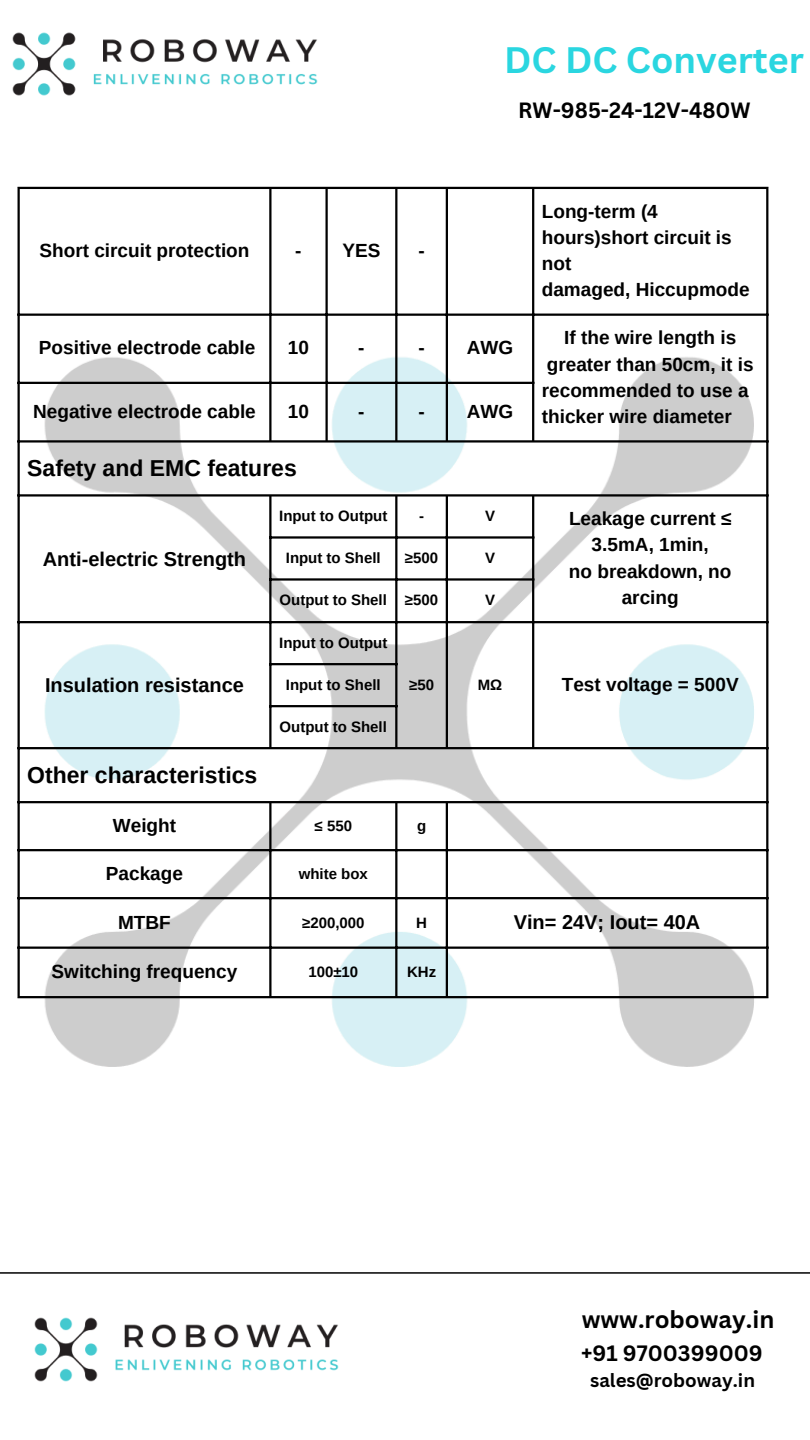
<style>
.page{position:relative;width:810px;height:1440px;background:#fff}
.page>*{position:absolute;margin:0;border:0;box-sizing:border-box;transform-origin:0 0}
.t1{font:700 35.8px "Canva Sans";color:#2ad6e0}
.t2{font:700 23.8px "Canva Sans";color:#000}
.t3{font:700 23px "Arimo";color:#000}
.t4{font:700 21.6px "Canva Sans";color:#000}
.t5{font:700 21.5px "Canva Sans";color:#000}
.t6{font:700 20px "Arimo";color:#000}
.t7{font:700 19px/26.2px "Arimo";color:#000;text-align:center}
.t8{font:700 18.6px "Canva Sans";color:#000}
.t9{font:700 15px "Arimo";color:#000}
</style>
<div class="page">
<img style="left:17px;top:205px;width:752px;height:862px">
<hr style="left:18px;top:189px;width:2px;height:807px;background:#000">
<hr style="left:269px;top:189px;width:3px;height:251px;background:#000">
<hr style="left:269px;top:497px;width:3px;height:250px;background:#000">
<hr style="left:269px;top:803px;width:3px;height:193px;background:#000">
<hr style="left:325px;top:189px;width:3px;height:251px;background:#000">
<hr style="left:395px;top:189px;width:2px;height:251px;background:#000">
<hr style="left:395px;top:497px;width:2px;height:250px;background:#000">
<hr style="left:395px;top:803px;width:2px;height:193px;background:#000">
<hr style="left:446px;top:189px;width:2px;height:251px;background:#000">
<hr style="left:446px;top:497px;width:2px;height:250px;background:#000">
<hr style="left:446px;top:803px;width:2px;height:193px;background:#000">
<hr style="left:532px;top:189px;width:2px;height:251px;background:#000">
<hr style="left:532px;top:497px;width:2px;height:250px;background:#000">
<hr style="left:766px;top:189px;width:2px;height:807px;background:#000">
<hr style="left:18px;top:187px;width:750px;height:2px;background:#000">
<hr style="left:18px;top:314px;width:750px;height:2px;background:#000">
<hr style="left:18px;top:382px;width:516px;height:2px;background:#000">
<hr style="left:18px;top:440px;width:750px;height:3px;background:#000">
<hr style="left:18px;top:494px;width:750px;height:3px;background:#000">
<hr style="left:269px;top:536px;width:265px;height:3px;background:#000">
<hr style="left:269px;top:578px;width:265px;height:3px;background:#000">
<hr style="left:18px;top:621px;width:750px;height:2px;background:#000">
<hr style="left:269px;top:663px;width:128px;height:2px;background:#000">
<hr style="left:269px;top:705px;width:128px;height:2px;background:#000">
<hr style="left:18px;top:747px;width:750px;height:2px;background:#000">
<hr style="left:18px;top:801px;width:750px;height:2px;background:#000">
<hr style="left:18px;top:849px;width:750px;height:2px;background:#000">
<hr style="left:18px;top:897px;width:750px;height:2px;background:#000">
<hr style="left:18px;top:947px;width:750px;height:2px;background:#000">
<hr style="left:18px;top:996px;width:750px;height:2px;background:#000">
<img style="left:13px;top:32px;width:304px;height:64px">
<hr style="left:0;top:1272px;width:810px;height:2px;background:#000">
<img style="left:34px;top:1317px;width:305px;height:65px">
<p class="t7" style="left:39px;top:238px;width:212px">Short circuit protection</p>
<h1 class="t7" style="left:295px;top:238px;width:8px">-</h1>
<p class="t7" style="left:342px;top:238px;width:39px">YES</p>
<p class="t7" style="left:418px;top:238px;width:8px">-</p>
<p class="t1" style="left:504px;top:35px;width:301px">DC DC Converter</p>
<p class="t5" style="left:518px;top:95px;width:234px">RW-985-24-12V-480W</p>
<p class="t7" style="left:542px;top:198px;width:191px;text-align:left">Long-term (4 hours)short circuit is not</p>
<p class="t7" style="left:542px;top:277px;width:209px">damaged, Hiccupmode</p>
<p class="t7" style="left:39px;top:334px;width:218px">Positive electrode cable</p>
<p class="t7" style="left:288px;top:334px;width:23px">10</p>
<p class="t7" style="left:358px;top:334px;width:8px">-</p>
<p class="t7" style="left:418px;top:334px;width:8px">-</p>
<p class="t7" style="left:467px;top:334px;width:48px">AWG</p>
<p class="t7" style="left:547px;top:325px;width:208px">If the wire length is greater than 50cm, it is</p>
<p class="t7" style="left:542px;top:377px;width:208px">recommended to use a</p>
<p class="t7" style="left:33px;top:398px;width:224px">Negative electrode cable</p>
<p class="t7" style="left:542px;top:403px;width:192px">thicker wire diameter</p>
<p class="t7" style="left:288px;top:398px;width:23px">10</p>
<p class="t7" style="left:358px;top:398px;width:8px">-</p>
<p class="t7" style="left:418px;top:398px;width:8px">-</p>
<p class="t7" style="left:467px;top:398px;width:48px">AWG</p>
<p class="t3" style="left:27px;top:455px;width:271px">Safety and EMC features</p>
<p class="t6" style="left:43px;top:547px;width:205px">Anti-electric Strength</p>
<p class="t6" style="left:45px;top:673px;width:200px">Insulation resistance</p>
<p class="t9" style="left:279px;top:508px;width:110px">Input to Output</p>
<p class="t9" style="left:419px;top:508px;width:6px">-</p>
<p class="t9" style="left:485px;top:508px;width:11px">V</p>
<p class="t7" style="left:569px;top:505px;width:164px">Leakage current ≤<br>3.5mA, 1min,</p>
<p class="t7" style="left:569px;top:558px;width:164px">no breakdown, no arcing</p>
<p class="t9" style="left:286px;top:550px;width:96px">Input to Shell</p>
<p class="t9" style="left:405px;top:550px;width:35px">≥500</p>
<p class="t9" style="left:485px;top:550px;width:11px">V</p>
<p class="t9" style="left:280px;top:592px;width:109px">Output to Shell</p>
<p class="t9" style="left:405px;top:592px;width:35px">≥500</p>
<p class="t9" style="left:485px;top:592px;width:11px">V</p>
<p class="t9" style="left:279px;top:634px;width:110px">Input to Output</p>
<p class="t9" style="left:286px;top:676px;width:96px">Input to Shell</p>
<p class="t9" style="left:409px;top:676px;width:26px">≥50</p>
<p class="t9" style="left:478px;top:676px;width:26px">MΩ</p>
<p class="t7" style="left:562px;top:671px;width:178px">Test voltage = 500V</p>
<p class="t9" style="left:280px;top:718px;width:109px">Output to Shell</p>
<p class="t3" style="left:27px;top:762px;width:232px">Other characteristics</p>
<p class="t7" style="left:113px;top:812px;width:65px">Weight</p>
<p class="t9" style="left:315px;top:817px;width:39px">≤ 550</p>
<p class="t9" style="left:417px;top:817px;width:11px">g</p>
<p class="t7" style="left:106px;top:860px;width:79px">Package</p>
<p class="t9" style="left:299px;top:865px;width:71px">white box</p>
<p class="t7" style="left:118px;top:909px;width:54px">MTBF</p>
<p class="t9" style="left:302px;top:914px;width:64px">≥200,000</p>
<p class="t9" style="left:416px;top:914px;width:12px">H</p>
<p class="t6" style="left:514px;top:911px;width:188px">Vin= 24V; Iout= 40A</p>
<p class="t7" style="left:52px;top:958px;width:187px">Switching frequency</p>
<p class="t9" style="left:308px;top:964px;width:51px">100±10</p>
<p class="t9" style="left:407px;top:964px;width:31px">KHz</p>
<p class="t2" style="left:582px;top:1303px;width:194px">www.roboway.in</p>
<p class="t4" style="left:581px;top:1337px;width:183px">+91 9700399009</p>
<p class="t8" style="left:590px;top:1367px;width:166px">sales@roboway.in</p>
</div>
